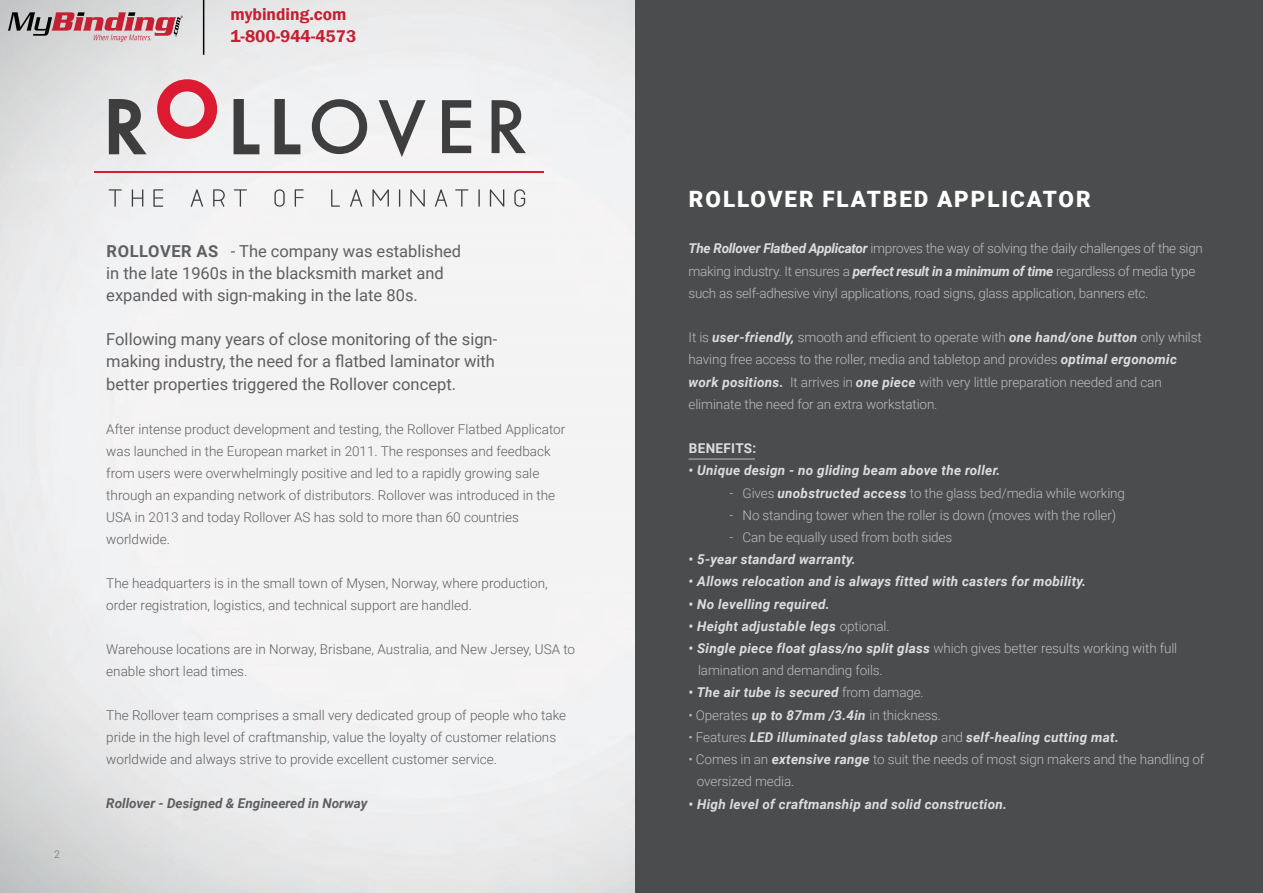
<style>
.page{position:relative;width:1263px;height:893px;background:#fff}
.page>*{position:absolute;margin:0;border:0;box-sizing:border-box;transform-origin:0 0}
.t1{font:900 22.5px "Roboto";letter-spacing:.085em;color:#fff}
.t2{font:600 17.4px/22.4px "Franklin Gothic";color:#c42032}
.t3{font:16.5px/22px "Roboto";color:#5f5f62}
.t4{font:300 13.5px/22.2px "Roboto";letter-spacing:-.01em;color:#bcbdc0}
.t5{font:300 13.5px/22px "Roboto";color:#5f5f62}
.t6{font:italic 700 13.5px "Roboto";letter-spacing:.02em;color:#dcdddf}
.t7{font:italic 700 13.5px "Roboto";color:#5f5f62}
.t8{font:700 13.5px "Roboto";letter-spacing:.025em;color:#dcdddf}
.t9{font:300 10.5px "Roboto";color:#3e3e3f}
.s1{font-weight:700}
.s2{font-weight:700;font-style:italic;color:#dcdddf}
.s3{font-weight:300;font-style:normal;color:#bcbdc0}
</style>
<div class="page">
<div style="left:634px;top:0;width:629px;height:893px;background:#4b4c4d"></div>
<img style="left:0;top:0;width:634px;height:893px">
<svg style="left:109px;top:189px;width:13px;height:18px"></svg>
<svg style="left:132px;top:189px;width:11px;height:18px"></svg>
<svg style="left:153px;top:189px;width:10px;height:18px"></svg>
<svg style="left:191px;top:189px;width:12px;height:18px"></svg>
<svg style="left:213px;top:189px;width:12px;height:18px"></svg>
<svg style="left:234px;top:189px;width:13px;height:18px"></svg>
<svg style="left:274px;top:189px;width:11px;height:18px"></svg>
<svg style="left:295px;top:189px;width:9px;height:18px"></svg>
<svg style="left:331px;top:189px;width:9px;height:18px"></svg>
<svg style="left:350px;top:189px;width:12px;height:18px"></svg>
<svg style="left:372px;top:189px;width:17px;height:18px"></svg>
<svg style="left:399px;top:189px;width:1px;height:18px"></svg>
<svg style="left:410px;top:189px;width:15px;height:18px"></svg>
<svg style="left:435px;top:189px;width:12px;height:18px"></svg>
<svg style="left:455px;top:189px;width:13px;height:18px"></svg>
<svg style="left:478px;top:189px;width:2px;height:18px"></svg>
<svg style="left:490px;top:189px;width:14px;height:18px"></svg>
<svg style="left:514px;top:189px;width:11px;height:18px"></svg>
<svg style="left:109px;top:99px;width:38px;height:55px;background:#808081"></svg>
<svg style="left:157px;top:79px;width:60px;height:60px;background:#e3808d"></svg>
<svg style="left:234px;top:99px;width:25px;height:55px"></svg>
<svg style="left:274px;top:99px;width:26px;height:55px"></svg>
<svg style="left:312px;top:99px;width:55px;height:55px"></svg>
<svg style="left:379px;top:100px;width:47px;height:57px"></svg>
<svg style="left:442px;top:100px;width:29px;height:53px"></svg>
<svg style="left:492px;top:100px;width:34px;height:53px"></svg>
<hr style="left:95px;top:171px;width:449px;height:1px;background:#dc1a32">
<hr style="left:689px;top:459px;width:66px;height:1px;background:#bcbdc0">
<hr style="left:203px;top:0;width:1px;height:55px;background:#050504">
<svg style="left:8px;top:12px;width:175px;height:30px;background:#be9298"></svg>
<p class="t2" style="left:230px;top:3px;width:127px">mybinding.com<br>1-800-944-4573</p>
<p class="t9" style="left:54px;top:847px;width:7px">2</p>
<p class="t3" style="left:106px;top:240px;width:356px"><span class="s1">ROLLOVER AS</span> - The company was established in the late 1960s in the blacksmith market and expanded with sign-making in the late 80s.</p>
<p class="t3" style="left:106px;top:328px;width:392px">Following many years of close monitoring of the sign&shy;making industry, the need for a flatbed laminator with better properties triggered the Rollover concept.</p>
<p class="t5" style="left:106px;top:417px;width:460px">After intense product development and testing, the Rollover Flatbed Applicator was launched in the European market in 2011. The responses and feedback from users were overwhelmingly positive and led to a rapidly growing sale through an expanding network of distributors. Rollover was introduced in the USA in 2013 and today Rollover AS has sold to more than 60 countries worldwide.</p>
<p class="t5" style="left:106px;top:572px;width:443px">The headquarters is in the small town of Mysen, Norway, where production, order registration, logistics, and technical support are handled.</p>
<p class="t5" style="left:106px;top:638px;width:470px">Warehouse locations are in Norway, Brisbane, Australia, and New Jersey, USA to enable short lead times.</p>
<p class="t5" style="left:106px;top:704px;width:461px">The Rollover team comprises a small very dedicated group of people who take pride in the high level of craftmanship, value the loyalty of customer relations worldwide and always strive to provide excellent customer service.</p>
<p class="t7" style="left:106px;top:794px;width:263px">Rollover - Designed &amp; Engineered in Norway</p>
<h1 class="t1" style="left:689px;top:183px;width:403px">ROLLOVER FLATBED APPLICATOR</h1>
<p class="t4" style="left:688px;top:237px;width:516px"><span class="s2">The Rollover Flatbed Applicator</span> improves the way of solving the daily challenges of the sign making industry. It ensures a <span class="s2">perfect result in a minimum of time</span> regardless of media type such as self-adhesive vinyl applications, road signs, glass application, banners etc.</p>
<p class="t4" style="left:688px;top:326px;width:515px">It is <span class="s2">user-friendly,</span> smooth and efficient to operate with <span class="s2">one hand/one button</span> only whilst having free access to the roller, media and tabletop and provides <span class="s2">optimal ergonomic work positions.</span> It arrives in <span class="s2">one piece</span> with very little preparation needed and can eliminate the need for an extra workstation.</p>
<p class="t8" style="left:689px;top:439px;width:69px">BENEFITS:</p>
<p class="t6" style="left:688px;top:461px;width:313px">• Unique design - no gliding beam above the roller.</p>
<p class="t4" style="left:729px;top:481px;width:397px">- Gives <span class="s2">unobstructed access</span> to the glass bed/media while working</p>
<p class="t4" style="left:729px;top:503px;width:388px">- No standing tower when the roller is down (moves with the roller)</p>
<p class="t4" style="left:729px;top:526px;width:224px">- Can be equally used from both sides</p>
<p class="t6" style="left:688px;top:550px;width:169px">• 5-year standard warranty.</p>
<p class="t6" style="left:688px;top:572px;width:399px">• Allows relocation and is always fitted with casters for mobility.</p>
<p class="t6" style="left:688px;top:594px;width:143px">• No levelling required.</p>
<p class="t6" style="left:688px;top:616px;width:202px">• Height adjustable legs <span class="s3">optional.</span></p>
<p class="t4" style="left:698px;top:636px;width:481px;text-indent:-9px"><span class="s2">• Single piece float glass/no split glass</span> which gives better results working with full lamination and demanding foils.</p>
<p class="t6" style="left:688px;top:683px;width:237px">• The air tube is secured <span class="s3">from damage.</span></p>
<p class="t4" style="left:688px;top:703px;width:254px">• Operates <span class="s2">up to 87mm /3.4in</span> in thickness.</p>
<p class="t6" style="left:688px;top:727px;width:432px"><span class="s3">• Features</span> LED illuminated glass tabletop <span class="s3">and</span> self-healing cutting mat.</p>
<p class="t4" style="left:697px;top:747px;width:509px;text-indent:-8px">• Comes in an <span class="s2">extensive range</span> to suit the needs of most sign makers and the handling of oversized media.</p>
<p class="t6" style="left:688px;top:794px;width:320px">• High level of craftmanship and solid construction.</p>
</div>
